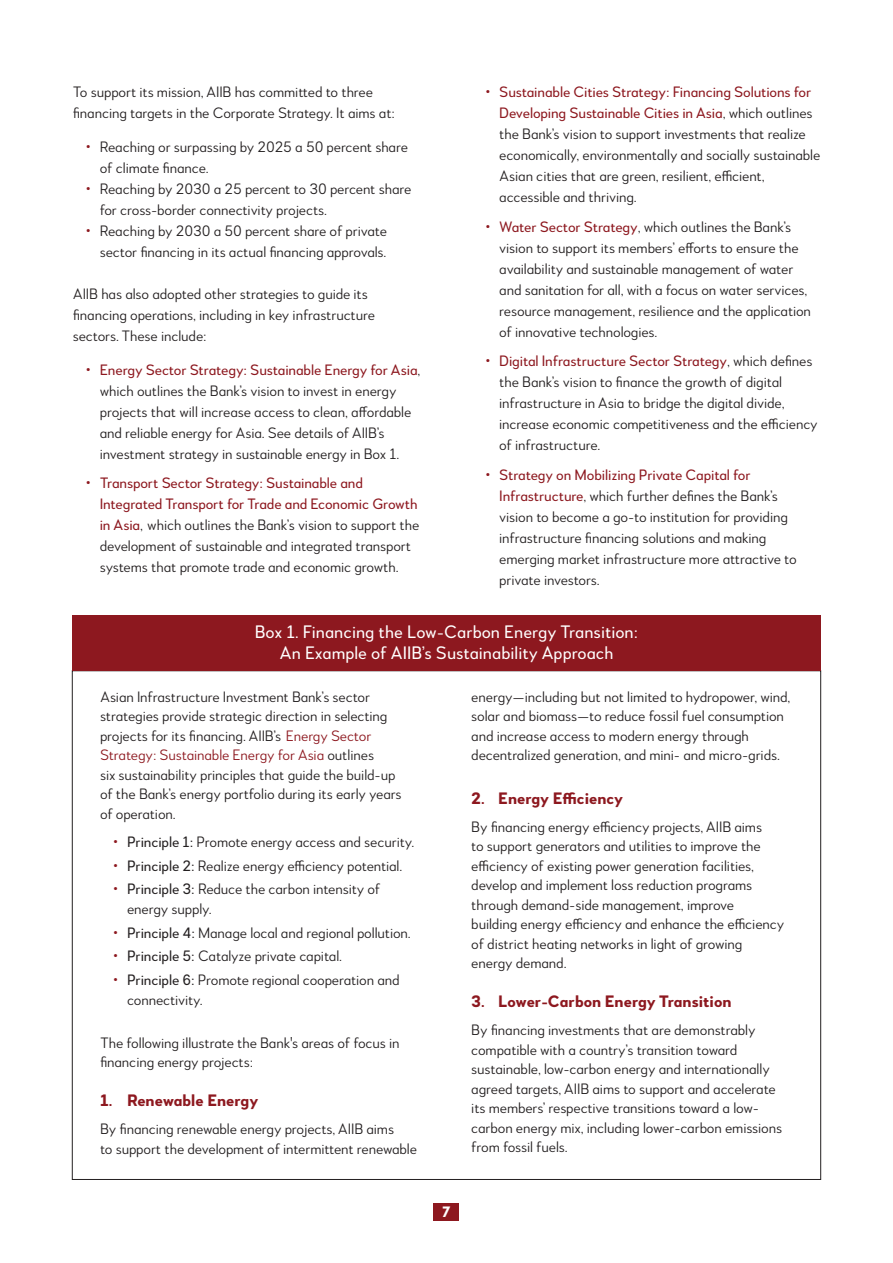
<style>
.page{position:relative;width:893px;height:1263px;background:#fff}
.page>*{position:absolute;margin:0;border:0;box-sizing:border-box;transform-origin:0 0}
.t1{font:18px/21px "Woodford Bourne PRO";color:#fff;text-align:center}
.t2{font:700 16.5px "Woodford Bourne PRO";color:#8d181f}
.t3{font:300 15px/21px "Woodford Bourne PRO";letter-spacing:-.01em;color:#231f20}
.t4{font:700 15px "Woodford Bourne PRO";color:#fff}
.s1{font-weight:900;color:#8d181f}
.s2{font-weight:400;color:#8d181f}
.s3{color:#8d181f}
.s4{font-weight:400}
</style>
<div class="page">
<div style="left:434px;top:1203px;width:25px;height:17px;background:#8d181f"></div>
<div style="left:72px;top:615px;width:749px;height:56px;background:#8d181f"></div>
<p class="t3" style="left:73px;top:82px;width:324px">To support its mission, AIIB has committed to three financing targets in the Corporate Strategy. It aims at:</p>
<p class="t3" style="left:100px;top:136px;width:310px;text-indent:-14px"><span class="s1">•</span> Reaching or surpassing by 2025 a 50 percent share of climate finance.</p>
<p class="t3" style="left:100px;top:178px;width:313px;text-indent:-14px"><span class="s1">•</span> Reaching by 2030 a 25 percent to 30 percent share for cross-border connectivity projects.</p>
<p class="t3" style="left:86px;top:220px;width:302px;text-align:right"><span class="s1">•</span> Reaching by 2030 a 50 percent share of private sector financing in its actual financing approvals.</p>
<p class="t3" style="left:73px;top:283px;width:304px">AIIB has also adopted other strategies to guide its financing operations, including in key infrastructure sectors. These include:</p>
<p class="t3" style="left:100px;top:359px;width:322px;text-indent:-14px"><span class="s1">•</span> <span class="s2">Energy Sector Strategy: Sustainable Energy for Asia</span>, which outlines the Bank’s vision to invest in energy projects that will increase access to clean, affordable and reliable energy for Asia. See details of AIIB’s investment strategy in sustainable energy in Box 1.</p>
<p class="t3" style="left:100px;top:473px;width:321px;text-indent:-14px"><span class="s1">•</span> <span class="s2">Transport Sector Strategy: Sustainable and Integrated Transport for Trade and Economic Growth in Asia</span>, which outlines the Bank’s vision to support the development of sustainable and integrated transport systems that promote trade and economic growth.</p>
<p class="t3" style="left:499px;top:82px;width:323px;text-indent:-13px"><span class="s1">•</span> <span class="s2">Sustainable Cities Strategy: Financing Solutions for Developing Sustainable Cities in Asia</span>, which outlines the Bank’s vision to support investments that realize economically, environmentally and socially sustainable Asian cities that are green, resilient, efficient, accessible and thriving.</p>
<p class="t3" style="left:499px;top:216px;width:313px;text-indent:-13px"><span class="s1">•</span> <span class="s2">Water Sector Strategy</span>, which outlines the Bank’s vision to support its members’ efforts to ensure the availability and sustainable management of water and sanitation for all, with a focus on water services, resource management, resilience and the application of innovative technologies.</p>
<p class="t3" style="left:499px;top:351px;width:320px;text-indent:-13px"><span class="s1">•</span> <span class="s2">Digital Infrastructure Sector Strategy</span>, which defines the Bank’s vision to finance the growth of digital infrastructure in Asia to bridge the digital divide, increase economic competitiveness and the efficiency of infrastructure.</p>
<p class="t3" style="left:499px;top:464px;width:299px;text-indent:-13px"><span class="s1">•</span> <span class="s2">Strategy on Mobilizing Private Capital for Infrastructure</span>, which further defines the Bank’s vision to become a go-to institution for providing infrastructure financing solutions and making emerging market infrastructure more attractive to private investors.</p>
<p class="t1" style="left:255px;top:622px;width:385px">Box 1. Financing the Low-Carbon Energy Transition:<br>An Example of AIIB’s Sustainability Approach</p>
<p class="t3" style="left:100px;top:687px;width:303px;line-height:19.5px">Asian Infrastructure Investment Bank’s sector strategies provide strategic direction in selecting projects for its financing. AIIB’s <span class="s3">Energy Sector Strategy: Sustainable Energy for Asia</span> outlines<br>six sustainability principles that guide the build-up of the Bank’s energy portfolio during its early years of operation.</p>
<p class="t3" style="left:114px;top:831px;width:302px"><span class="s1">•</span> <span class="s4">Principle 1:</span> Promote energy access and security.</p>
<p class="t3" style="left:114px;top:855px;width:290px"><span class="s1">•</span> <span class="s4">Principle 2:</span> Realize energy efficiency potential.</p>
<p class="t3" style="left:127px;top:880px;width:255px;line-height:19.5px;text-indent:-14px"><span class="s1">•</span> <span class="s4">Principle 3:</span> Reduce the carbon intensity of energy supply.</p>
<p class="t3" style="left:114px;top:922px;width:299px"><span class="s1">•</span> <span class="s4">Principle 4:</span> Manage local and regional pollution.</p>
<p class="t3" style="left:114px;top:946px;width:230px"><span class="s1">•</span> <span class="s4">Principle 5:</span> Catalyze private capital.</p>
<p class="t3" style="left:127px;top:970px;width:274px;line-height:19.5px;text-indent:-14px"><span class="s1">•</span> <span class="s4">Principle 6:</span> Promote regional cooperation and connectivity.</p>
<p class="t3" style="left:100px;top:1033px;width:301px;line-height:19.5px">The following illustrate the Bank's areas of focus in financing energy projects:</p>
<p class="t2" style="left:100px;top:1090px;width:160px">1. Renewable Energy</p>
<p class="t3" style="left:100px;top:1120px;width:319px;line-height:19.5px">By financing renewable energy projects, AIIB aims<br>to support the development of intermittent renewable</p>
<p class="t3" style="left:471px;top:687px;width:321px;line-height:19.5px">energy—including but not limited to hydropower, wind, solar and biomass—to reduce fossil fuel consumption and increase access to modern energy through decentralized generation, and mini- and micro-grids.</p>
<p class="t2" style="left:471px;top:788px;width:153px">2. Energy Efficiency</p>
<p class="t3" style="left:471px;top:817px;width:314px;line-height:19.5px">By financing energy efficiency projects, AIIB aims<br>to support generators and utilities to improve the efficiency of existing power generation facilities, develop and implement loss reduction programs through demand-side management, improve<br>building energy efficiency and enhance the efficiency of district heating networks in light of growing energy demand.</p>
<p class="t2" style="left:471px;top:991px;width:262px">3. Lower-Carbon Energy Transition</p>
<p class="t3" style="left:471px;top:1020px;width:312px;line-height:19.5px">By financing investments that are demonstrably compatible with a country’s transition toward sustainable, low-carbon energy and internationally agreed targets, AIIB aims to support and accelerate its members’ respective transitions toward a low&shy;carbon energy mix, including lower-carbon emissions from fossil fuels.</p>
<p class="t4" style="left:442px;top:1203px;width:10px">7</p>
</div>
